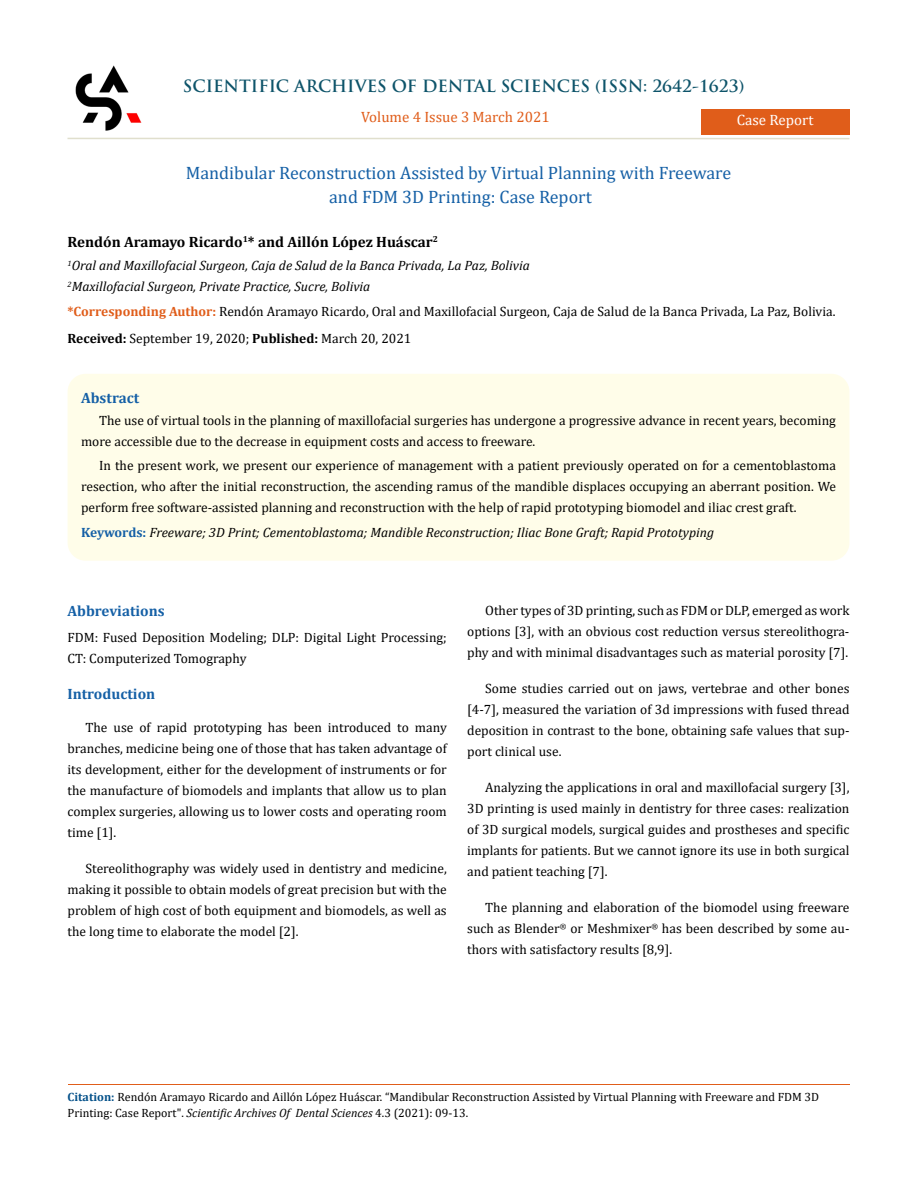
<style>
.page{position:relative;width:917px;height:1188px;background:#fff}
.page>*{position:absolute;margin:0;border:0;box-sizing:border-box;transform-origin:0 0}
.t1{font:18px/24px "Cambria";color:#1560a6;text-align:center}
.t2{font:700 16.5px "Trajan Pro";color:#0e546a}
.t3{font:700 15px "Cambria";color:#000}
.t4{font:700 15px "Cambria";color:#1560a6}
.t5{font:15px "Cambria";color:#e05d1a}
.t6{font:15px "Cambria";color:#fff}
.t7{font:13.5px/21px "Cambria";color:#000;text-align:justify}
.t8{font:italic 13.5px/21px "Cambria";color:#000}
.t9{font:12px/16.5px "Cambria";color:#000}
.s1{font-weight:700;color:#e05d1a}
.s2{font-weight:700}
.s3{font-weight:700;font-style:normal;color:#1560a6}
.s4{font-weight:700;color:#035089}
.s5{font-style:italic}
</style>
<div class="page">
<div style="left:700px;top:110px;width:149px;height:25px;background:#e05d1a"></div>
<img style="left:75px;top:65px;width:66px;height:66px">
<div style="left:68px;top:374px;width:781px;height:187px;background:#fffde9;border-radius:18px"></div>
<hr style="left:67px;top:138px;width:782px;height:1px;background:#e0dfcd">
<hr style="left:68px;top:1084px;width:781px;height:1px;background:#e05d1a">
<p class="t2" style="left:183px;top:76px;width:563px">SCIENTIFIC ARCHIVES OF DENTAL SCIENCES (ISSN: 2642-1623)</p>
<p class="t5" style="left:361px;top:108px;width:190px">Volume 4 Issue 3 March 2021</p>
<p class="t6" style="left:736px;top:111px;width:78px">Case Report</p>
<h1 class="t1" style="left:186px;top:160px;width:547px">Mandibular Reconstruction Assisted by Virtual Planning with Freeware and FDM 3D Printing: Case Report</h1>
<p class="t3" style="left:67px;top:231px;width:372px">Rendón Aramayo Ricardo<sup>1</sup>* and Aillón López Huáscar<sup>2</sup></p>
<p class="t8" style="left:68px;top:255px;width:464px"><sup>1</sup>Oral and Maxillofacial Surgeon, Caja de Salud de la Banca Privada, La Paz, Bolivia<br><sup>2</sup>Maxillofacial Surgeon, Private Practice, Sucre, Bolivia</p>
<p class="t7" style="left:68px;top:301px;width:769px"><span class="s1">*Corresponding Author:</span> Rendón Aramayo Ricardo, Oral and Maxillofacial Surgeon, Caja de Salud de la Banca Privada, La Paz, Bolivia.</p>
<p class="t7" style="left:68px;top:328px;width:345px"><span class="s2">Received:</span> September 19, 2020; <span class="s2">Published:</span> March 20, 2021</p>
<p class="t4" style="left:81px;top:388px;width:60px">Abstract</p>
<p class="t7" style="left:81px;top:410px;width:756px;text-indent:18px">The use of virtual tools in the planning of maxillofacial surgeries has undergone a progressive advance in recent years, becoming more accessible due to the decrease in equipment costs and access to freeware.</p>
<p class="t7" style="left:81px;top:455px;width:756px;text-indent:18px">In the present work, we present our experience of management with a patient previously operated on for a cementoblastoma resection, who after the initial reconstruction, the ascending ramus of the mandible displaces occupying an aberrant position. We perform free software-assisted planning and reconstruction with the help of rapid prototyping biomodel and iliac crest graft.</p>
<p class="t8" style="left:81px;top:521px;width:634px"><span class="s3">Keywords:</span> Freeware; 3D Print; Cementoblastoma; Mandible Reconstruction; Iliac Bone Graft; Rapid Prototyping</p>
<p class="t4" style="left:67px;top:601px;width:99px">Abbreviations</p>
<p class="t7" style="left:67px;top:627px;width:381px">FDM: Fused Deposition Modeling; DLP: Digital Light Processing;<br>CT: Computerized Tomography</p>
<p class="t4" style="left:67px;top:683px;width:89px">Introduction</p>
<p class="t7" style="left:67px;top:717px;width:381px;text-indent:18px">The use of rapid prototyping has been introduced to many branches, medicine being one of those that has taken advantage of its development, either for the development of instruments or for the manufacture of biomodels and implants that allow us to plan complex surgeries, allowing us to lower costs and operating room time [1].</p>
<p class="t7" style="left:67px;top:858px;width:381px;text-indent:18px">Stereolithography was widely used in dentistry and medicine, making it possible to obtain models of great precision but with the problem of high cost of both equipment and biomodels, as well as the long time to elaborate the model [2].</p>
<p class="t7" style="left:467px;top:600px;width:384px;text-indent:18px">Other types of 3D printing, such as FDM or DLP, emerged as work options [3], with an obvious cost reduction versus stereolithogra&shy;phy and with minimal disadvantages such as material porosity [7].</p>
<p class="t7" style="left:467px;top:678px;width:384px;text-indent:18px">Some studies carried out on jaws, vertebrae and other bones [4-7], measured the variation of 3d impressions with fused thread deposition in contrast to the bone, obtaining safe values that sup&shy;port clinical use.</p>
<p class="t7" style="left:467px;top:777px;width:384px;text-indent:18px">Analyzing the applications in oral and maxillofacial surgery [3], 3D printing is used mainly in dentistry for three cases: realization of 3D surgical models, surgical guides and prostheses and specific implants for patients. But we cannot ignore its use in both surgical and patient teaching [7].</p>
<p class="t7" style="left:467px;top:897px;width:384px;text-indent:18px">The planning and elaboration of the biomodel using freeware such as Blender<sup>®</sup> or Meshmixer<sup>®</sup> has been described by some au&shy;thors with satisfactory results [8,9].</p>
<p class="t9" style="left:68px;top:1088px;width:753px"><span class="s4">Citation:</span> Rendón Aramayo Ricardo and Aillón López Huáscar. “Mandibular Reconstruction Assisted by Virtual Planning with Freeware and FDM 3D<br>Printing: Case Report". <span class="s5">Scientific Archives Of Dental Sciences</span> 4.3 (2021): 09-13.</p>
</div>
